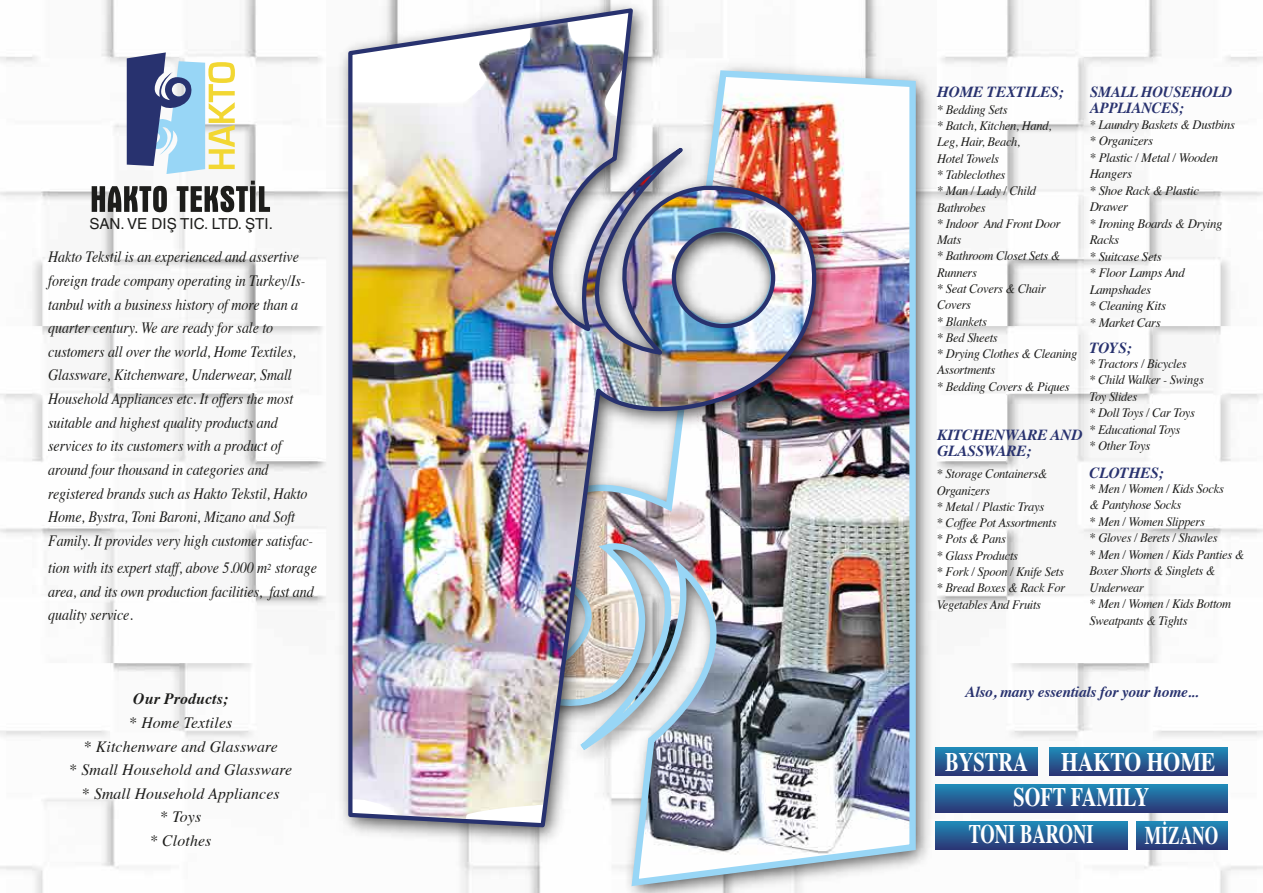
<style>
.page{position:relative;width:1263px;height:893px;background:#fff}
.page>*{position:absolute;margin:0;border:0;box-sizing:border-box;transform-origin:0 0}
.t1{font:700 26.7px "Times";color:#fff;scale:.76 1}
.t2{font:700 26.7px "Times";color:#fff;scale:.75 1}
.t3{font:700 26.7px "Times";color:#fff;scale:.69 1}
.t4{font:700 25.5px "Times";color:#fff;scale:.68 1}
.t5{font:italic 15.75px/23.7px "Times";letter-spacing:-.005em;color:#1d1d1b;scale:.89 1}
.t6{font:italic 15.75px/23.7px "Times";letter-spacing:-.005em;color:#1d1d1b;text-align:center}
.t7{font:italic 700 15.75px "Times";letter-spacing:.01em;color:#1d1d1b}
.t8{font:italic 700 15.3px/15.8px "Times";letter-spacing:-.015em;color:#28326f}
.t9{font:italic 700 15.3px/15.8px "Times";letter-spacing:-.015em;color:#28326f;scale:.96 1}
.t10{font:15.15px "Helvetica LT Std";color:#1d1d1b}
.t11{font:italic 12.9px/16.4px "Times";letter-spacing:-.025em;color:#1d1d1b}
</style>
<div class="page">
<img style="left:0;top:0;width:1263px;height:893px">
<img style="left:500px;top:55px;width:439px;height:838px">
<img style="left:503px;top:67px;width:416px;height:823px">
<img style="left:332px;top:0;width:510px;height:853px">
<img style="left:346px;top:5px;width:486px;height:825px">
<svg style="left:127px;top:52px;width:108px;height:122px"></svg>
<svg style="left:92px;top:186px;width:75px;height:26px"></svg>
<svg style="left:177px;top:181px;width:93px;height:31px"></svg>
<svg style="left:935px;top:822px;width:192px;height:27px;background:#255f95"></svg>
<svg style="left:1136px;top:822px;width:91px;height:27px;background:#255f95"></svg>
<svg style="left:935px;top:748px;width:102px;height:27px;background:#255f95"></svg>
<svg style="left:1049px;top:748px;width:178px;height:27px;background:#255f95"></svg>
<svg style="left:935px;top:785px;width:292px;height:27px;background:#255f95"></svg>
<p class="t10" style="left:90px;top:215px;width:185px">SAN. VE DIŞ TIC. LTD. ŞTI.</p>
<p class="t5" style="left:48px;top:244px;width:299px">Hakto Tekstil is an experienced and assertive foreign trade company operating in Turkey/Is&shy;tanbul with a business history of more than a quarter century. We are ready for sale to customers all over the world, Home Textiles, Glassware, Kitchenware, Underwear, Small Household Appliances etc. It offers the most suitable and highest quality products and services to its customers with a product of around four thousand in categories and registered brands such as Hakto Tekstil, Hakto Home, Bystra, Toni Baroni, Mizano and Soft Family. It provides very high customer satisfac-</p>
<p class="t5" style="left:48px;top:555px;width:303px">tion with its expert staff, above 5.000 m<sup>2</sup> storage area, and its own production facilities, fast and quality service.</p>
<p class="t7" style="left:133px;top:684px;width:97px">Our Products;</p>
<p class="t6" style="left:69px;top:710px;width:224px">* Home Textiles<br>* Kitchenware and Glassware<br>* Small Household and Glassware * Small Household Appliances<br>* Toys<br>* Clothes</p>
<p class="t8" style="left:937px;top:83px;width:128px">HOME TEXTILES;</p>
<p class="t11" style="left:937px;top:101px;width:142px">* Bedding Sets<br>* Batch, Kitchen, Hand,<br>Leg, Hair, Beach,<br>Hotel Towels<br>* Tableclothes<br>* Man / Lady / Child<br>Bathrobes<br>* Indoor And Front Door<br>Mats<br>* Bathroom Closet Sets &amp;<br>Runners<br>* Seat Covers &amp; Chair<br>Covers<br>* Blankets<br>* Bed Sheets<br>* Drying Clothes &amp; Cleaning<br>Assortments<br>* Bedding Covers &amp; Piques</p>
<p class="t8" style="left:937px;top:426px;width:147px">KITCHENWARE AND<br>GLASSWARE;</p>
<p class="t11" style="left:937px;top:465px;width:130px">* Storage Containers&amp;<br>Organizers<br>* Metal / Plastic Trays<br>* Coffee Pot Assortments * Pots &amp; Pans<br>* Glass Products<br>* Fork / Spoon / Knife Sets * Bread Boxes &amp; Rack For<br>Vegetables And Fruits</p>
<p class="t9" style="left:1090px;top:83px;width:149px">SMALL HOUSEHOLD<br>APPLIANCES;</p>
<p class="t11" style="left:1090px;top:115px;width:147px">* Laundry Baskets &amp; Dustbins * Organizers<br>* Plastic / Metal / Wooden<br>Hangers<br>* Shoe Rack &amp; Plastic<br>Drawer<br>* Ironing Boards &amp; Drying<br>Racks<br>* Suitcase Sets<br>* Floor Lamps And<br>Lampshades<br>* Cleaning Kits<br>* Market Cars</p>
<p class="t8" style="left:1089px;top:338px;width:44px">TOYS;</p>
<p class="t11" style="left:1089px;top:354px;width:116px">* Tractors / Bicycles<br>* Child Walker - Swings<br>Toy Slides<br>* Doll Toys / Car Toys * Educational Toys<br>* Other Toys</p>
<p class="t8" style="left:1089px;top:463px;width:76px">CLOTHES;</p>
<p class="t11" style="left:1089px;top:479px;width:156px">* Men / Women / Kids Socks<br>&amp; Pantyhose Socks<br>* Men / Women Slippers<br>* Gloves / Berets / Shawles<br>* Men / Women / Kids Panties &amp;<br>Boxer Shorts &amp; Singlets &amp;<br>Underwear<br>* Men / Women / Kids Bottom<br>Sweatpants &amp; Tights</p>
<p class="t8" style="left:965px;top:683px;width:235px">Also, many essentials for your home...</p>
<h1 class="t1" style="left:945px;top:736px;width:357px">BYSTRA HAKTO HOME</h1>
<h1 class="t2" style="left:1013px;top:772px;width:183px">SOFT FAMILY</h1>
<h1 class="t3" style="left:969px;top:809px;width:183px">TONI BARONI</h1>
<h2 class="t4" style="left:1145px;top:811px;width:109px">MİZANO</h2>
</div>
